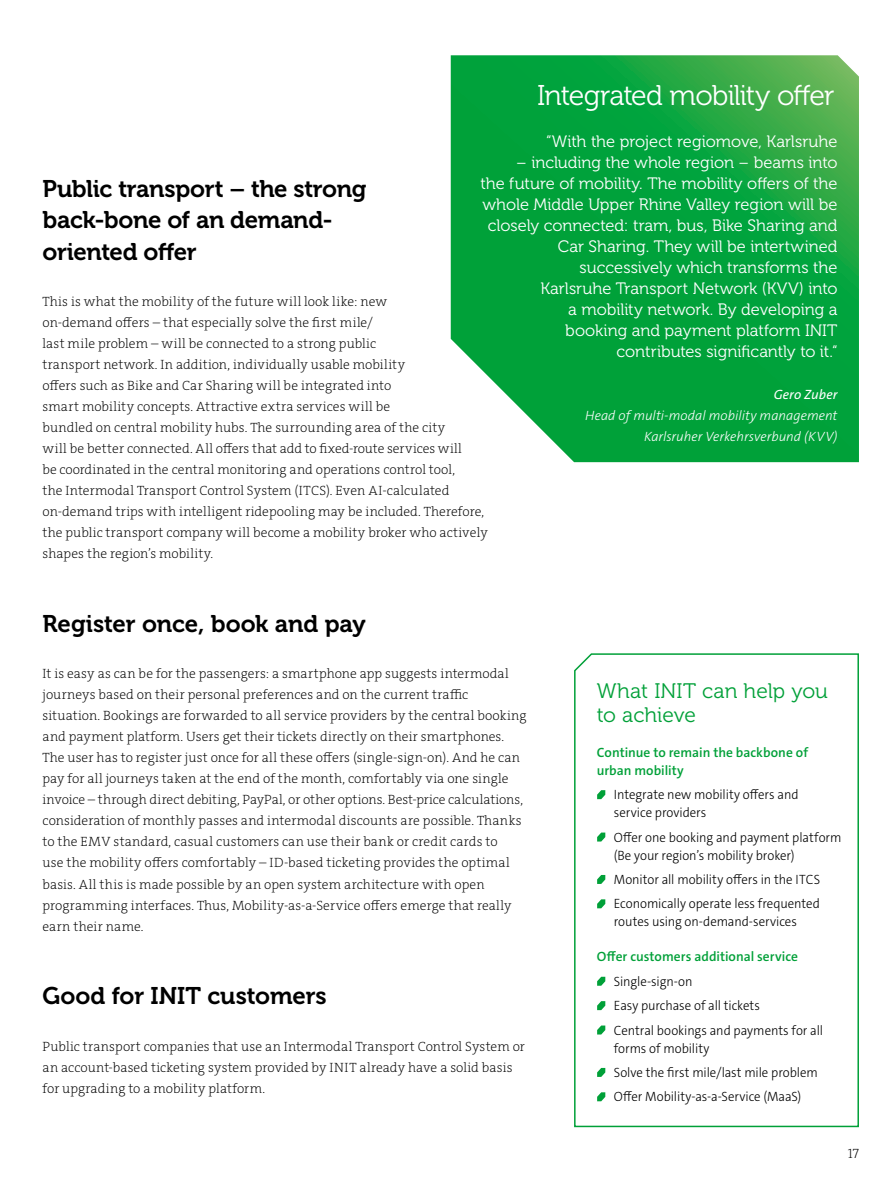
<style>
.page{position:relative;width:893px;height:1191px;background:#fff}
.page>*{position:absolute;margin:0;border:0;box-sizing:border-box;transform-origin:0 0}
.t1{font:28.5px "Museo 300";letter-spacing:-.035em;color:#fff}
.t2{font:24px/31.5px "Museo 700";letter-spacing:-.01em;color:#000}
.t3{font:21px/24px "Museo 300";color:#00a038}
.t4{font:16.5px/21px "Museo 300";letter-spacing:-.005em;color:#fff;text-align:right}
.t5{font:200 13.5px/21px "The Serif";letter-spacing:.005em;color:#000}
.t6{font:300 13.5px/24.5px "The Sans";color:#000;scale:.95 1}
.t7{font:600 13.5px/18px "The Sans";color:#00a038}
.t8{font:italic 300 13.5px/21px "The Sans";letter-spacing:-.005em;color:#fff;text-align:right}
.t9{font:italic 13.5px "The Sans";letter-spacing:.005em;color:#fff}
</style>
<div class="page">
<svg style="left:451px;top:55px;width:408px;height:407px;background:#15a746"></svg>
<svg style="left:574px;top:653px;width:285px;height:475px"></svg>
<svg style="left:597px;top:790px;width:8px;height:9px"></svg>
<svg style="left:597px;top:832px;width:8px;height:9px"></svg>
<svg style="left:597px;top:875px;width:8px;height:9px"></svg>
<svg style="left:597px;top:899px;width:8px;height:9px"></svg>
<svg style="left:597px;top:976px;width:8px;height:9px"></svg>
<svg style="left:597px;top:1001px;width:8px;height:9px"></svg>
<svg style="left:597px;top:1025px;width:8px;height:9px"></svg>
<svg style="left:597px;top:1068px;width:8px;height:9px"></svg>
<svg style="left:597px;top:1092px;width:8px;height:9px"></svg>
<h1 class="t1" style="left:537px;top:80px;width:299px">Integrated mobility offer</h1>
<p class="t4" style="left:546px;top:131px;width:293px">“With the project regiomove, Karlsruhe</p>
<p class="t4" style="left:481px;top:152px;width:358px">– including the whole region – beams into<br>the future of mobility. The mobility offers of the whole Middle Upper Rhine Valley region will be closely connected: tram, bus, Bike Sharing and Car Sharing. They will be intertwined successively which transforms the<br>Karlsruhe Transport Network (KVV) into<br>a mobility network. By developing a<br>booking and payment platform INIT contributes significantly to it.“</p>
<p class="t9" style="left:774px;top:386px;width:65px">Gero Zuber</p>
<p class="t8" style="left:585px;top:405px;width:254px">Head of multi-modal mobility management<br>Karlsruher Verkehrsverbund (KVV)</p>
<h2 class="t2" style="left:43px;top:173px;width:326px">Public transport – the strong back-bone of an demand&shy;oriented offer</h2>
<p class="t5" style="left:43px;top:291px;width:447px">This is what the mobility of the future will look like: new<br>on-demand offers – that especially solve the first mile/<br>last mile problem – will be connected to a strong public<br>transport network. In addition, individually usable mobility<br>offers such as Bike and Car Sharing will be integrated into<br>smart mobility concepts. Attractive extra services will be<br>bundled on central mobility hubs. The surrounding area of the city<br>will be better connected. All offers that add to fixed-route services will<br>be coordinated in the central monitoring and operations control tool,<br>the Intermodal Transport Control System (ITCS). Even AI-calculated on-demand trips with intelligent ridepooling may be included. Therefore, the public transport company will become a mobility broker who actively shapes the region’s mobility.</p>
<h2 class="t2" style="left:43px;top:608px;width:325px">Register once, book and pay</h2>
<p class="t5" style="left:43px;top:663px;width:486px">It is easy as can be for the passengers: a smartphone app suggests intermodal journeys based on their personal preferences and on the current traffic situation. Bookings are forwarded to all service providers by the central booking and payment platform. Users get their tickets directly on their smartphones.<br>The user has to register just once for all these offers (single-sign-on). And he can pay for all journeys taken at the end of the month, comfortably via one single invoice – through direct debiting, PayPal, or other options. Best-price calculations, consideration of monthly passes and intermodal discounts are possible. Thanks to the EMV standard, casual customers can use their bank or credit cards to<br>use the mobility offers comfortably – ID-based ticketing provides the optimal basis. All this is made possible by an open system architecture with open programming interfaces. Thus, Mobility-as-a-Service offers emerge that really earn their name.</p>
<h2 class="t2" style="left:43px;top:980px;width:286px">Good for INIT customers</h2>
<p class="t5" style="left:43px;top:1035px;width:484px">Public transport companies that use an Intermodal Transport Control System or an account-based ticketing system provided by INIT already have a solid basis for upgrading to a mobility platform.</p>
<h3 class="t3" style="left:597px;top:679px;width:233px">What INIT can help you to achieve</h3>
<p class="t7" style="left:597px;top:743px;width:213px">Continue to remain the backbone of urban mobility</p>
<p class="t6" style="left:614px;top:785px;width:196px;line-height:18px">Integrate new mobility offers and service providers</p>
<p class="t6" style="left:614px;top:828px;width:241px;line-height:18px">Offer one booking and payment platform (Be your region’s mobility broker)</p>
<p class="t6" style="left:614px;top:867px;width:219px">Monitor all mobility offers in the ITCS<br>Economically operate less frequented</p>
<p class="t6" style="left:614px;top:909px;width:194px">routes using on-demand-services</p>
<p class="t7" style="left:597px;top:948px;width:203px">Offer customers additional service</p>
<p class="t6" style="left:614px;top:969px;width:222px">Single-sign-on<br>Easy purchase of all tickets<br>Central bookings and payments for all</p>
<p class="t6" style="left:614px;top:1035px;width:216px">forms of mobility<br>Solve the first mile/last mile problem<br>Offer Mobility-as-a-Service (MaaS)</p>
<p class="t5" style="left:848px;top:1143px;width:13px">17</p>
</div>
